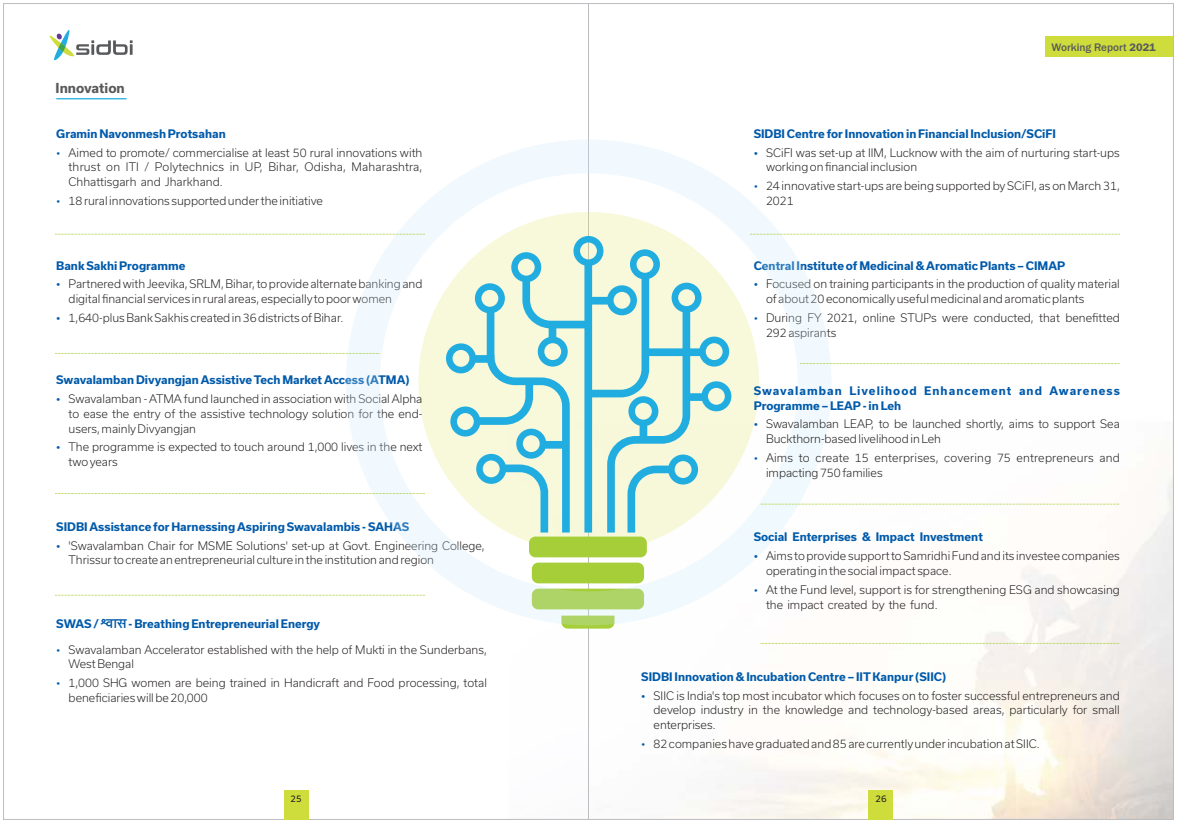
<style>
.page{position:relative;width:1177px;height:823px;background:#fff}
.page>*{position:absolute;margin:0;border:0;box-sizing:border-box;transform-origin:0 0}
.t1{font:700 13.12px "Usual";color:#58595b}
.t2{font:300 11.25px/14.8px "Usual";color:#231f20}
.t3{font:700 11.25px "Usual";color:#005aaa}
.t4{font:700 11.25px/14.8px "Usual";letter-spacing:.09em;color:#005aaa}
.t5{font:500 11.25px "Franklin Gothic";color:#58595b}
.t6{font:8.75px "Usual";color:#231f20}
.s1{color:#005aaa}
.s2{font-weight:400;color:#005aaa}
.s3{font-family:"SHREE DEV 0714 E Bold";font-weight:400;font-size:17.5px}
.s4{font-weight:600}
</style>
<div class="page">
<img style="left:590px;top:233px;width:581px;height:584px">
<div style="left:1045px;top:36px;width:128px;height:21px;background:#cfdd3c"></div>
<svg style="left:49px;top:29px;width:84px;height:31px"></svg>
<hr style="left:56px;top:98px;width:71px;height:1px;background:#22ade1">
<svg style="left:562px;top:625px;width:52px;height:3px"></svg>
<svg style="left:346px;top:139px;width:485px;height:486px"></svg>
<svg style="left:55px;top:234px;width:370px;height:1px"></svg>
<svg style="left:55px;top:353px;width:325px;height:1px"></svg>
<svg style="left:55px;top:493px;width:370px;height:1px"></svg>
<svg style="left:55px;top:594px;width:370px;height:1px"></svg>
<svg style="left:750px;top:234px;width:369px;height:1px"></svg>
<svg style="left:800px;top:363px;width:319px;height:1px"></svg>
<svg style="left:760px;top:503px;width:359px;height:1px"></svg>
<div style="left:283px;top:789px;width:25px;height:30px;background:#cfdd3c"></div>
<div style="left:868px;top:789px;width:25px;height:30px;background:#cfdd3c"></div>
<svg style="left:760px;top:642px;width:359px;height:1px"></svg>
<p class="t1" style="left:56px;top:83px;width:71px">Innovation</p>
<p class="t3" style="left:56px;top:129px;width:171px">Gramin Navonmesh Protsahan</p>
<p class="t2" style="left:69px;top:146px;width:355px;text-align:justify;text-indent:-12px"><span class="s1">•</span> Aimed to promote/ commercialise at least 50 rural innovations with thrust on ITI / Polytechnics in UP, Bihar, Odisha, Maharashtra, Chhattisgarh and Jharkhand.</p>
<p class="t2" style="left:56px;top:195px;width:268px"><span class="s1">•</span> 18 rural innovations supported under the initiative</p>
<p class="t3" style="left:56px;top:261px;width:131px">Bank Sakhi Programme</p>
<p class="t2" style="left:69px;top:278px;width:355px;text-indent:-12px"><span class="s2">•</span> Partnered with Jeevika, SRLM, Bihar, to provide alternate banking and digital financial services in rural areas, especiallyto poor women</p>
<p class="t2" style="left:56px;top:311px;width:288px"><span class="s2">•</span> 1,640-plus Bank Sakhis created in 36 districts of Bihar.</p>
<p class="t3" style="left:56px;top:375px;width:355px">Swavalamban Divyangjan Assistive Tech Market Access (ATMA)</p>
<p class="t2" style="left:69px;top:392px;width:355px;text-align:justify;text-indent:-12px"><span class="s2">•</span> Swavalamban - ATMA fund launched in association with Social Alpha to ease the entry of the assistive technology solution for the end&shy;users, mainlyDivyangjan</p>
<p class="t2" style="left:69px;top:441px;width:355px;text-indent:-12px"><span class="s2">•</span> The programme is expected to touch around 1,000 lives in the next two years</p>
<p class="t3" style="left:56px;top:522px;width:354px">SIDBI Assistance for Harnessing Aspiring Swavalambis - SAHAS</p>
<p class="t2" style="left:69px;top:539px;width:417px;text-indent:-12px"><span class="s2">•</span> 'Swavalamban Chair for MSME Solutions' set-up at Govt. Engineering College,<br>Thrissur to create an entrepreneurial culture in the institution and region</p>
<p class="t3" style="left:56px;top:619px;width:265px">SWAS / <span class="s3">ûdmg</span>- Breathing Entrepreneurial Energy</p>
<p class="t2" style="left:69px;top:643px;width:420px;text-indent:-12px"><span class="s1">•</span> Swavalamban Accelerator established with the help of Mukti in the Sunderbans,<br>West Bengal</p>
<p class="t2" style="left:69px;top:676px;width:420px;text-indent:-12px"><span class="s1">•</span> 1,000 SHG women are being trained in Handicraft and Food processing, total beneficiaries will be 20,000</p>
<p class="t5" style="left:1051px;top:43px;width:106px">Working Report <span class="s4">2021</span></p>
<p class="t3" style="left:753px;top:129px;width:304px">SIDBI Centre for Innovation in Financial Inclusion/SCiFI</p>
<p class="t2" style="left:766px;top:146px;width:355px;text-indent:-12px"><span class="s2">•</span> SCiFI was set-up at IIM, Lucknow with the aim of nurturing start-ups working on financial inclusion</p>
<p class="t2" style="left:766px;top:180px;width:355px;text-indent:-12px"><span class="s1">•</span> 24 innovative start-ups are being supported bySCiFI, as on March 31,<br>2021</p>
<p class="t3" style="left:753px;top:261px;width:313px">Central Institute of Medicinal &amp; Aromatic Plants – CIMAP</p>
<p class="t2" style="left:766px;top:278px;width:355px;text-indent:-12px"><span class="s2">•</span> Focused on training participants in the production of quality material of about 20 economicallyuseful medicinal and aromatic plants</p>
<p class="t2" style="left:766px;top:311px;width:355px;text-indent:-12px"><span class="s1">•</span> During FY 2021, online STUPs were conducted, that benefitted<br>292 aspirants</p>
<p class="t4" style="left:753px;top:384px;width:368px">Swavalamban Livelihood Enhancement and Awareness<br>Programme – LEAP - in Leh</p>
<p class="t2" style="left:766px;top:418px;width:355px;text-indent:-12px"><span class="s2">•</span> Swavalamban LEAP, to be launched shortly, aims to support Sea<br>Buckthorn-based livelihood in Leh</p>
<p class="t2" style="left:766px;top:451px;width:355px;text-indent:-12px"><span class="s1">•</span> Aims to create 15 enterprises, covering 75 entrepreneurs and impacting 750 families</p>
<p class="t3" style="left:753px;top:532px;width:231px">Social Enterprises &amp; Impact Investment</p>
<p class="t2" style="left:766px;top:549px;width:355px;text-indent:-12px"><span class="s2">•</span> Aims to provide support to Samridhi Fund and its investee companies operating in the social impact space.</p>
<p class="t2" style="left:766px;top:583px;width:355px;text-indent:-12px"><span class="s1">•</span> At the Fund level, support is for strengthening ESG and showcasing the impact created by the fund.</p>
<p class="t3" style="left:641px;top:672px;width:306px">SIDBI Innovation &amp; Incubation Centre – IITKanpur (SIIC)</p>
<p class="t2" style="left:653px;top:689px;width:468px;text-align:justify;text-indent:-12px"><span class="s2">•</span> SIIC is India's top most incubator which focuses on to foster successful entrepreneurs and develop industry in the knowledge and technology-based areas, particularly for small enterprises.</p>
<p class="t2" style="left:641px;top:737px;width:400px"><span class="s1">•</span> 82 companies have graduated and 85 are currentlyunder incubation at SIIC.</p>
<p class="t6" style="left:290px;top:795px;width:12px">25</p>
<p class="t6" style="left:875px;top:795px;width:12px">26</p>
</div>
